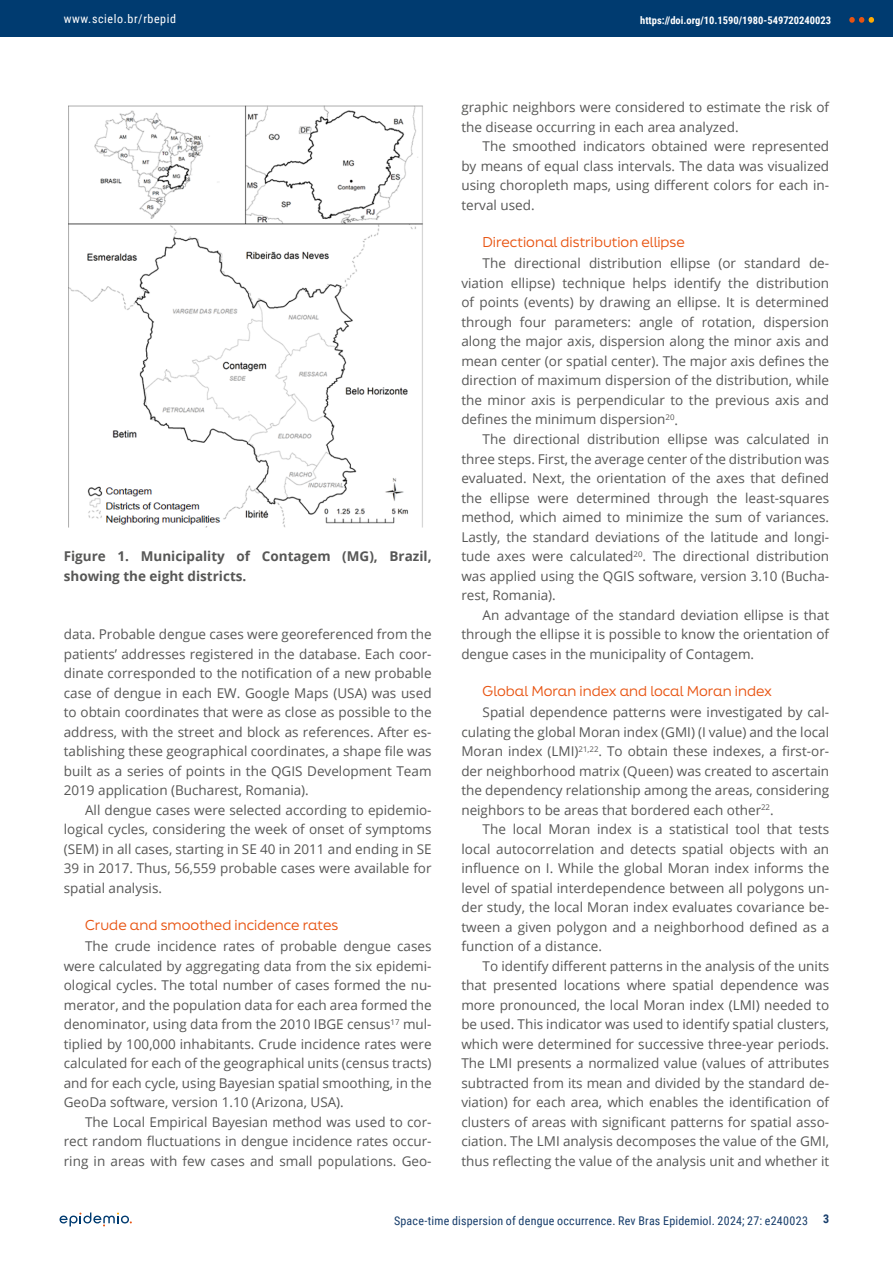
<style>
.page{position:relative;width:893px;height:1263px;background:#fff}
.page>*{position:absolute;margin:0;border:0;box-sizing:border-box;transform-origin:0 0}
.t1{font:13.5px/19.5px "Open Sans";color:#575756;text-align:justify}
.t2{font:13.5px "Final Six";color:#e85412}
.t3{font:700 13.5px/19.5px "Open Sans";color:#575756}
.t4{font:12px "Roboto Condensed";letter-spacing:.02em;color:#173d6b}
.t5{font:12px "Roboto Condensed";letter-spacing:.05em;color:#fff}
.t6{font:700 12px "Roboto Condensed";color:#173d6b}
.t7{font:700 10.5px "Roboto Condensed";color:#fff}
</style>
<div class="page">
<div style="left:0;top:0;width:893px;height:36px;background:#003b70"></div>
<svg style="left:849px;top:17px;width:25px;height:6px"></svg>
<svg style="left:60px;top:1212px;width:72px;height:14px"></svg>
<img style="left:68px;top:105px;width:355px;height:423px">
<p class="t5" style="left:64px;top:10px;width:114px">www.scielo.br/rbepid</p>
<p class="t7" style="left:640px;top:12px;width:192px">https://doi.org/10.1590/1980-549720240023</p>
<p class="t3" style="left:64px;top:546px;width:369px">Figure 1. Municipality of Contagem (MG), Brazil, showing the eight districts.</p>
<p class="t1" style="left:64px;top:624px;width:369px">data. Probable dengue cases were georeferenced from the patients’ addresses registered in the database. Each coor&shy;dinate corresponded to the notification of a new probable case of dengue in each EW. Google Maps (USA) was used to obtain coordinates that were as close as possible to the address, with the street and block as references. After es&shy;tablishing these geographical coordinates, a shape file was built as a series of points in the QGIS Development Team 2019 application (Bucharest, Romania).</p>
<p class="t1" style="left:64px;top:799px;width:369px;text-indent:21px">All dengue cases were selected according to epidemio&shy;logical cycles, considering the week of onset of symptoms (SEM) in all cases, starting in SE 40 in 2011 and ending in SE 39 in 2017. Thus, 56,559 probable cases were available for spatial analysis.</p>
<p class="t2" style="left:85px;top:915px;width:255px">Crude and smoothed incidence rates</p>
<p class="t1" style="left:64px;top:936px;width:369px;text-indent:21px">The crude incidence rates of probable dengue cases were calculated by aggregating data from the six epidemi&shy;ological cycles. The total number of cases formed the nu&shy;merator, and the population data for each area formed the denominator, using data from the 2010 IBGE census<sup>17</sup> mul&shy;tiplied by 100,000 inhabitants. Crude incidence rates were calculated for each of the geographical units (census tracts) and for each cycle, using Bayesian spatial smoothing, in the GeoDa software, version 1.10 (Arizona, USA).</p>
<p class="t1" style="left:64px;top:1111px;width:369px;text-indent:21px">The Local Empirical Bayesian method was used to cor&shy;rect random fluctuations in dengue incidence rates occur&shy;ring in areas with few cases and small populations. Geo-</p>
<p class="t1" style="left:461px;top:97px;width:369px">graphic neighbors were considered to estimate the risk of the disease occurring in each area analyzed.</p>
<p class="t1" style="left:461px;top:136px;width:369px;text-indent:21px">The smoothed indicators obtained were represented by means of equal class intervals. The data was visualized using choropleth maps, using different colors for each in&shy;terval used.</p>
<p class="t2" style="left:483px;top:233px;width:204px">Directional distribution ellipse</p>
<p class="t1" style="left:461px;top:253px;width:369px;text-indent:21px">The directional distribution ellipse (or standard de&shy;viation ellipse) technique helps identify the distribution of points (events) by drawing an ellipse. It is determined through four parameters: angle of rotation, dispersion along the major axis, dispersion along the minor axis and mean center (or spatial center). The major axis defines the direction of maximum dispersion of the distribution, while the minor axis is perpendicular to the previous axis and defines the minimum dispersion<sup>20</sup>.</p>
<p class="t1" style="left:461px;top:429px;width:369px;text-indent:21px">The directional distribution ellipse was calculated in three steps. First, the average center of the distribution was evaluated. Next, the orientation of the axes that defined the ellipse were determined through the least-squares method, which aimed to minimize the sum of variances.<br>Lastly, the standard deviations of the latitude and longi&shy;tude axes were calculated<sup>20</sup>. The directional distribution was applied using the QGIS software, version 3.10 (Bucha&shy;rest, Romania).</p>
<p class="t1" style="left:461px;top:604px;width:369px;text-indent:21px">An advantage of the standard deviation ellipse is that through the ellipse it is possible to know the orientation of dengue cases in the municipality of Contagem.</p>
<p class="t2" style="left:483px;top:681px;width:291px">Global Moran index and local Moran index</p>
<p class="t1" style="left:461px;top:702px;width:369px;text-indent:21px">Spatial dependence patterns were investigated by cal&shy;culating the global Moran index (GMI) (I value) and the local Moran index (LMI)<sup>21,22</sup>. To obtain these indexes, a first-or&shy;der neighborhood matrix (Queen) was created to ascertain the dependency relationship among the areas, considering neighbors to be areas that bordered each other<sup>22</sup>.</p>
<p class="t1" style="left:461px;top:819px;width:369px;text-indent:21px">The local Moran index is a statistical tool that tests local autocorrelation and detects spatial objects with an influence on I. While the global Moran index informs the level of spatial interdependence between all polygons un&shy;der study, the local Moran index evaluates covariance be&shy;tween a given polygon and a neighborhood defined as a function of a distance.</p>
<p class="t1" style="left:461px;top:955px;width:369px;text-indent:21px">To identify different patterns in the analysis of the units that presented locations where spatial dependence was more pronounced, the local Moran index (LMI) needed to be used. This indicator was used to identify spatial clusters, which were determined for successive three-year periods.<br>The LMI presents a normalized value (values of attributes subtracted from its mean and divided by the standard de&shy;viation) for each area, which enables the identification of clusters of areas with significant patterns for spatial asso&shy;ciation. The LMI analysis decomposes the value of the GMI, thus reflecting the value of the analysis unit and whether it</p>
<p class="t4" style="left:394px;top:1212px;width:415px">Space-time dispersion of dengue occurrence. Rev Bras Epidemiol. 2024; 27: e240023</p>
<p class="t6" style="left:823px;top:1211px;width:8px">3</p>
</div>
